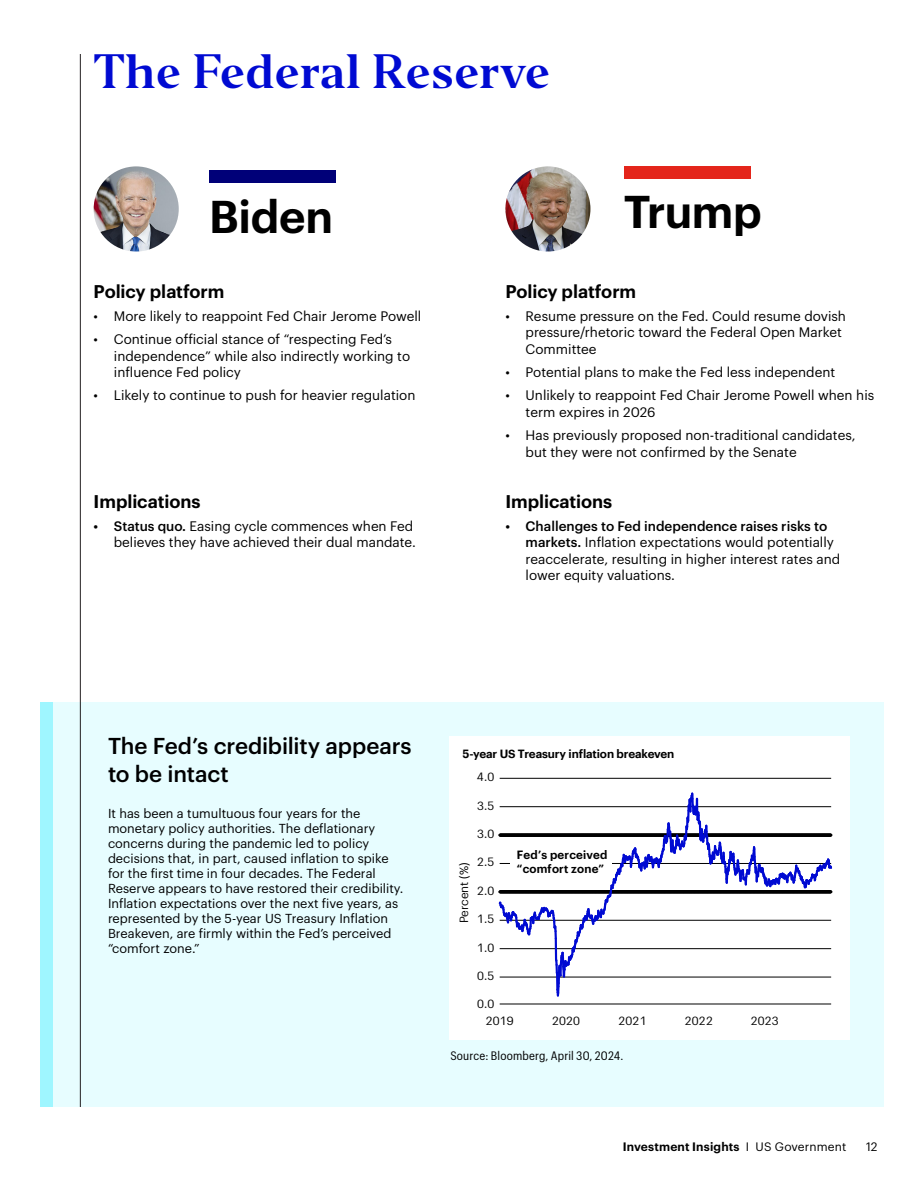
<style>
.page{position:relative;width:918px;height:1188px;background:#fff}
.page>*{position:absolute;margin:0;border:0;box-sizing:border-box;transform-origin:0 0}
.Section_Title_30pt_H2{font:45px "Invesco Editor";color:#000ad2}
.Biden_Trump_Header_H3{font:600 45px "Graphik";letter-spacing:-.005em;color:#000}
.Box_Header_15_19_H3{font:500 22.5px/28.5px "Graphik";letter-spacing:-.005em;color:#000}
.Body_Header_12_15pt_H4{font:600 18px "Graphik";letter-spacing:-.005em;color:#000}
.t1{font:13.5px/16.5px "Graphik";color:#000}
.Box_Text{font:12.75px/15px "Graphik";color:#000}
.t2{font:600 12px "Graphik";letter-spacing:.015em;color:#000}
.INV_US_-_disclosure_8_10pt{font:12px "Graphik Compact";letter-spacing:.015em;color:#000}
.t3{font:12px "Graphik";color:#000}
.t4{font:600 11.7px/14px "Graphik TF";letter-spacing:-.01em;color:#000}
.t5{font:11.7px "Graphik TF";color:#000}
.s1{font-weight:500}
.s2{font-weight:400}
</style>
<div class="page">
<img style="left:94px;top:166px;width:85px;height:85px;border-radius:43px">
<div style="left:209px;top:171px;width:126px;height:12px;background:#000078"></div>
<img style="left:505px;top:166px;width:85px;height:85px;border-radius:43px">
<div style="left:624px;top:166px;width:126px;height:13px;background:#e4251b"></div>
<div style="left:40px;top:702px;width:844px;height:405px;background:#e7fdff"></div>
<div style="left:449px;top:736px;width:401px;height:304px;background:#fff"></div>
<hr style="left:500px;top:778px;width:331px;height:1px;background:#000">
<div style="left:40px;top:702px;width:13px;height:405px;background:#9ff6ff"></div>
<hr style="left:80px;top:54px;width:1px;height:1053px;background:#231f20">
<svg style="left:498px;top:794px;width:334px;height:211px"></svg>
<h2 class="Section_Title_30pt_H2" style="left:94px;top:42px;width:458px">The Federal Reserve</h2>
<h3 class="Biden_Trump_Header_H3" style="left:209px;top:182px;width:126px">Biden</h3>
<h3 class="Biden_Trump_Header_H3" style="left:624px;top:177px;width:139px">Trump</h3>
<h4 class="Body_Header_12_15pt_H4" style="left:94px;top:277px;width:132px">Policy platform</h4>
<p class="t1" style="left:94px;top:307px;width:329px">• More likely to reappoint Fed Chair Jerome Powell</p>
<p class="t1" style="left:114px;top:330px;width:298px;text-indent:-20px">• Continue official stance of “respecting Fed’s independence” while also indirectly working to influence Fed policy</p>
<p class="t1" style="left:94px;top:386px;width:323px">• Likely to continue to push for heavier regulation</p>
<h4 class="Body_Header_12_15pt_H4" style="left:94px;top:487px;width:108px">Implications</h4>
<p class="t1" style="left:94px;top:517px;width:324px;text-align:right"><span class="s1">• Status quo.</span> Easing cycle commences when Fed believes they have achieved their dual mandate.</p>
<h4 class="Body_Header_12_15pt_H4" style="left:505px;top:277px;width:132px">Policy platform</h4>
<p class="t1" style="left:526px;top:307px;width:322px;text-indent:-20px">• Resume pressure on the Fed. Could resume dovish pressure/rhetoric toward the Federal Open Market<br>Committee</p>
<p class="t1" style="left:505px;top:363px;width:331px">• Potential plans to make the Fed less independent</p>
<p class="t1" style="left:526px;top:386px;width:350px;text-indent:-20px">• Unlikely to reappoint Fed Chair Jerome Powell when his term expires in 2026</p>
<p class="t1" style="left:526px;top:426px;width:332px;text-indent:-20px">• Has previously proposed non-traditional candidates, but they were not confirmed by the Senate</p>
<h4 class="Body_Header_12_15pt_H4" style="left:505px;top:487px;width:108px">Implications</h4>
<p class="t1" style="left:526px;top:517px;width:316px;text-indent:-20px"><span class="s1">• Challenges to Fed independence raises risks to markets.</span> Inflation expectations would potentially reaccelerate, resulting in higher interest rates and lower equity valuations.</p>
<h3 class="Box_Header_15_19_H3" style="left:108px;top:730px;width:305px">The Fed’s credibility appears to be intact</h3>
<p class="Box_Text" style="left:108px;top:805px;width:297px">It has been a tumultuous four years for the monetary policy authorities. The deflationary concerns during the pandemic led to policy decisions that, in part, caused inflation to spike for the first time in four decades. The Federal Reserve appears to have restored their credibility.<br>Inflation expectations over the next five years, as represented by the 5-year US Treasury Inflation Breakeven, are firmly within the Fed’s perceived “comfort zone.”</p>
<p class="t4" style="left:462px;top:746px;width:213px">5-year US Treasury inflation breakeven</p>
<p class="t5" style="left:455px;top:923px;width:63px;rotate:-90deg">Percent (%)</p>
<p class="t4" style="left:516px;top:847px;width:92px;rotate:-1deg">Fed’s perceived “comfort zone”</p>
<p class="t5" style="left:486px;top:1012px;width:30px;rotate:-1deg">2019</p>
<p class="t5" style="left:552px;top:1012px;width:30px;rotate:-1deg">2020</p>
<p class="t5" style="left:618px;top:1012px;width:30px;rotate:-1deg">2021</p>
<p class="t5" style="left:685px;top:1012px;width:30px;rotate:-1deg">2022</p>
<p class="t5" style="left:750px;top:1012px;width:30px;rotate:-1deg">2023</p>
<p class="INV_US_-_disclosure_8_10pt" style="left:450px;top:1047px;width:175px">Source: Bloomberg, April 30, 2024.</p>
<p class="t2" style="left:623px;top:1137px;width:225px">Investment Insights <span class="s2">I US Government</span></p>
<p class="t3" style="left:866px;top:1137px;width:13px">12</p>
</div>
